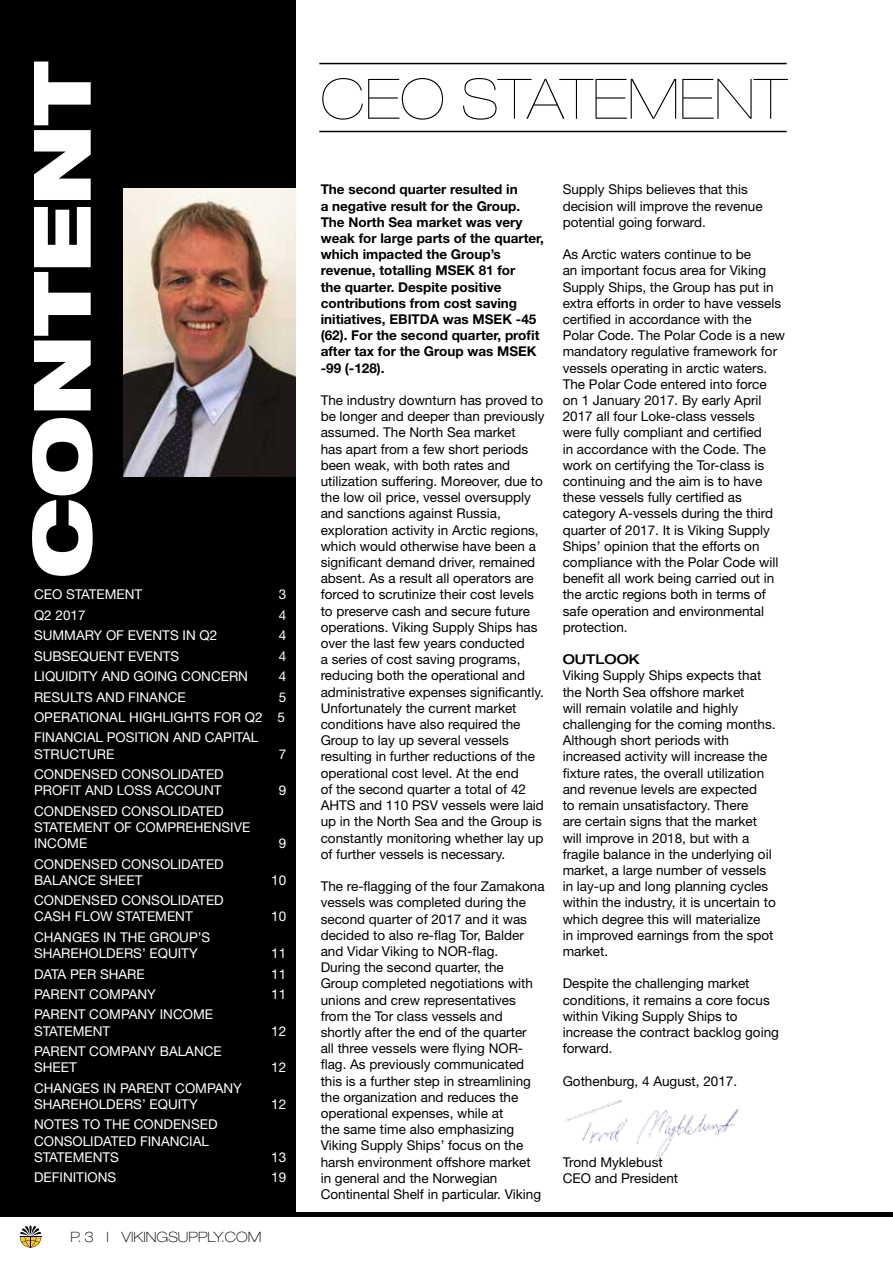
<style>
.page{position:relative;width:893px;height:1263px;background:#fff}
.page>*{position:absolute;margin:0;border:0;box-sizing:border-box;transform-origin:0 0}
.t1{font:900 expanded 79.35px "Helvetica Neue LT Std";letter-spacing:-.005em;color:#fff}
.t2{font:200 expanded 55.8px "Helvetica Neue LT Std";color:#000}
.t3{font:100 expanded 14.25px "Helvetica Neue LT Std";color:#000}
.t4{font:13.5px/16.2px "Helvetica Neue LT Std";color:#000}
.t5{font:13.5px/16.2px "Helvetica Neue LT Std";color:#fff}
.t6{font:700 13.5px/16.2px "Helvetica Neue LT Std";color:#000}
.t7{font:500 expanded 13.5px "Helvetica Neue LT Std";color:#000}
</style>
<div class="page">
<hr style="left:0;top:1212px;width:893px;height:4px;background:#000">
<svg style="left:20px;top:1225px;width:21px;height:22px"></svg>
<div style="left:0;top:0;width:296px;height:1213px;background:#000"></div>
<hr style="left:319px;top:63px;width:468px;height:1px;background:#000">
<hr style="left:319px;top:131px;width:468px;height:1px;background:#000">
<img style="left:123px;top:189px;width:173px;height:287px">
<img style="left:565px;top:1100px;width:174px;height:62px">
<h1 class="t1" style="left:10px;top:578px;width:518px;rotate:-90deg">CONTENT</h1>
<p class="t5" style="left:34px;top:586px;width:110px">CEO STATEMENT</p>
<p class="t5" style="left:279px;top:586px;width:9px">3</p>
<p class="t5" style="left:34px;top:607px;width:53px">Q2 2017</p>
<p class="t5" style="left:279px;top:607px;width:9px">4</p>
<p class="t5" style="left:34px;top:627px;width:185px">SUMMARY OF EVENTS IN Q2</p>
<p class="t5" style="left:279px;top:627px;width:9px">4</p>
<p class="t5" style="left:34px;top:647px;width:147px">SUBSEQUENT EVENTS</p>
<p class="t5" style="left:279px;top:647px;width:9px">4</p>
<p class="t5" style="left:34px;top:668px;width:216px">LIQUIDITY AND GOING CONCERN</p>
<p class="t5" style="left:279px;top:668px;width:9px">4</p>
<p class="t5" style="left:34px;top:688px;width:153px">RESULTS AND FINANCE</p>
<p class="t5" style="left:34px;top:686px;width:254px;line-height:20.4px;text-align:justify;text-indent:245px">5<br>OPERATIONAL HIGHLIGHTS FOR Q2 5<br>FINANCIAL POSITION AND CAPITAL</p>
<p class="t5" style="left:34px;top:745px;width:82px">STRUCTURE</p>
<p class="t5" style="left:279px;top:745px;width:9px">7</p>
<p class="t5" style="left:34px;top:766px;width:191px">CONDENSED CONSOLIDATED<br>PROFIT AND LOSS ACCOUNT</p>
<p class="t5" style="left:279px;top:782px;width:9px">9</p>
<p class="t5" style="left:34px;top:803px;width:218px">CONDENSED CONSOLIDATED<br>STATEMENT OF COMPREHENSIVE<br>INCOME</p>
<p class="t5" style="left:34px;top:855px;width:191px">CONDENSED CONSOLIDATED<br>BALANCE SHEET</p>
<p class="t5" style="left:34px;top:892px;width:191px">CONDENSED CONSOLIDATED<br>CASH FLOW STATEMENT</p>
<p class="t5" style="left:34px;top:929px;width:178px">CHANGES IN THE GROUP’S<br>SHAREHOLDERS’ EQUITY</p>
<p class="t5" style="left:279px;top:835px;width:9px">9</p>
<p class="t5" style="left:271px;top:872px;width:17px">10</p>
<p class="t5" style="left:271px;top:908px;width:17px">10</p>
<p class="t5" style="left:271px;top:945px;width:17px">11</p>
<p class="t5" style="left:34px;top:965px;width:112px">DATA PER SHARE</p>
<p class="t5" style="left:271px;top:965px;width:17px">11</p>
<p class="t5" style="left:34px;top:986px;width:123px">PARENT COMPANY</p>
<p class="t5" style="left:271px;top:986px;width:17px">11</p>
<p class="t5" style="left:34px;top:1006px;width:181px">PARENT COMPANY INCOME<br>STATEMENT</p>
<p class="t5" style="left:271px;top:1022px;width:17px">12</p>
<p class="t5" style="left:34px;top:1043px;width:189px">PARENT COMPANY BALANCE<br>SHEET</p>
<p class="t5" style="left:34px;top:1080px;width:209px">CHANGES IN PARENT COMPANY<br>SHAREHOLDERS’ EQUITY</p>
<p class="t5" style="left:34px;top:1116px;width:185px">NOTES TO THE CONDENSED<br>CONSOLIDATED FINANCIAL<br>STATEMENTS</p>
<p class="t5" style="left:271px;top:1059px;width:17px">12</p>
<p class="t5" style="left:271px;top:1096px;width:17px">12</p>
<p class="t5" style="left:271px;top:1149px;width:17px">13</p>
<p class="t5" style="left:34px;top:1169px;width:84px">DEFINITIONS</p>
<p class="t5" style="left:271px;top:1169px;width:17px">19</p>
<p class="t3" style="left:71px;top:1228px;width:192px">P. 3 I VIKINGSUPPLY.COM</p>
<h2 class="t2" style="left:321px;top:66px;width:467px">CEO STATEMENT</h2>
<p class="t6" style="left:321px;top:181px;width:225px">The second quarter resulted in<br>a negative result for the Group.<br>The North Sea market was very weak for large parts of the quarter, which impacted the Group’s revenue, totalling MSEK 81 for<br>the quarter. Despite positive contributions from cost saving initiatives, EBITDA was MSEK -45 (62). For the second quarter, profit after tax for the Group was MSEK -99 (-128).</p>
<p class="t4" style="left:321px;top:392px;width:225px">The industry downturn has proved to be longer and deeper than previously assumed. The North Sea market<br>has apart from a few short periods been weak, with both rates and utilization suffering. Moreover, due to the low oil price, vessel oversupply and sanctions against Russia, exploration activity in Arctic regions, which would otherwise have been a significant demand driver, remained absent. As a result all operators are forced to scrutinize their cost levels to preserve cash and secure future operations. Viking Supply Ships has over the last few years conducted<br>a series of cost saving programs, reducing both the operational and administrative expenses significantly.<br>Unfortunately the current market conditions have also required the Group to lay up several vessels resulting in further reductions of the operational cost level. At the end<br>of the second quarter a total of 42<br>AHTS and 110 PSV vessels were laid up in the North Sea and the Group is constantly monitoring whether lay up of further vessels is necessary.</p>
<p class="t4" style="left:321px;top:878px;width:225px">The re-flagging of the four Zamakona vessels was completed during the second quarter of 2017 and it was decided to also re-flag Tor, Balder and Vidar Viking to NOR-flag.<br>During the second quarter, the Group completed negotiations with unions and crew representatives from the Tor class vessels and shortly after the end of the quarter<br>all three vessels were flying NOR&shy;flag. As previously communicated this is a further step in streamlining the organization and reduces the operational expenses, while at<br>the same time also emphasizing Viking Supply Ships’ focus on the harsh environment offshore market<br>in general and the Norwegian Continental Shelf in particular. Viking</p>
<p class="t4" style="left:563px;top:181px;width:202px">Supply Ships believes that this decision will improve the revenue potential going forward.</p>
<p class="t4" style="left:563px;top:246px;width:224px">As Arctic waters continue to be<br>an important focus area for Viking Supply Ships, the Group has put in extra efforts in order to have vessels certified in accordance with the Polar Code. The Polar Code is a new mandatory regulative framework for vessels operating in arctic waters.<br>The Polar Code entered into force on 1 January 2017. By early April 2017 all four Loke-class vessels were fully compliant and certified<br>in accordance with the Code. The work on certifying the Tor-class is continuing and the aim is to have these vessels fully certified as category A-vessels during the third quarter of 2017. It is Viking Supply Ships’ opinion that the efforts on compliance with the Polar Code will benefit all work being carried out in the arctic regions both in terms of safe operation and environmental protection.</p>
<p class="t7" style="left:563px;top:651px;width:79px">OUTLOOK</p>
<p class="t4" style="left:563px;top:667px;width:215px">Viking Supply Ships expects that the North Sea offshore market<br>will remain volatile and highly challenging for the coming months.<br>Although short periods with increased activity will increase the fixture rates, the overall utilization and revenue levels are expected<br>to remain unsatisfactory. There<br>are certain signs that the market will improve in 2018, but with a fragile balance in the underlying oil market, a large number of vessels in lay-up and long planning cycles within the industry, it is uncertain to which degree this will materialize<br>in improved earnings from the spot market.</p>
<p class="t4" style="left:563px;top:975px;width:218px">Despite the challenging market conditions, it remains a core focus within Viking Supply Ships to increase the contract backlog going forward.</p>
<p class="t4" style="left:563px;top:1072px;width:176px">Gothenburg, 4 August, 2017.</p>
<p class="t4" style="left:563px;top:1153px;width:117px">Trond Myklebust<br>CEO and President</p>
</div>
